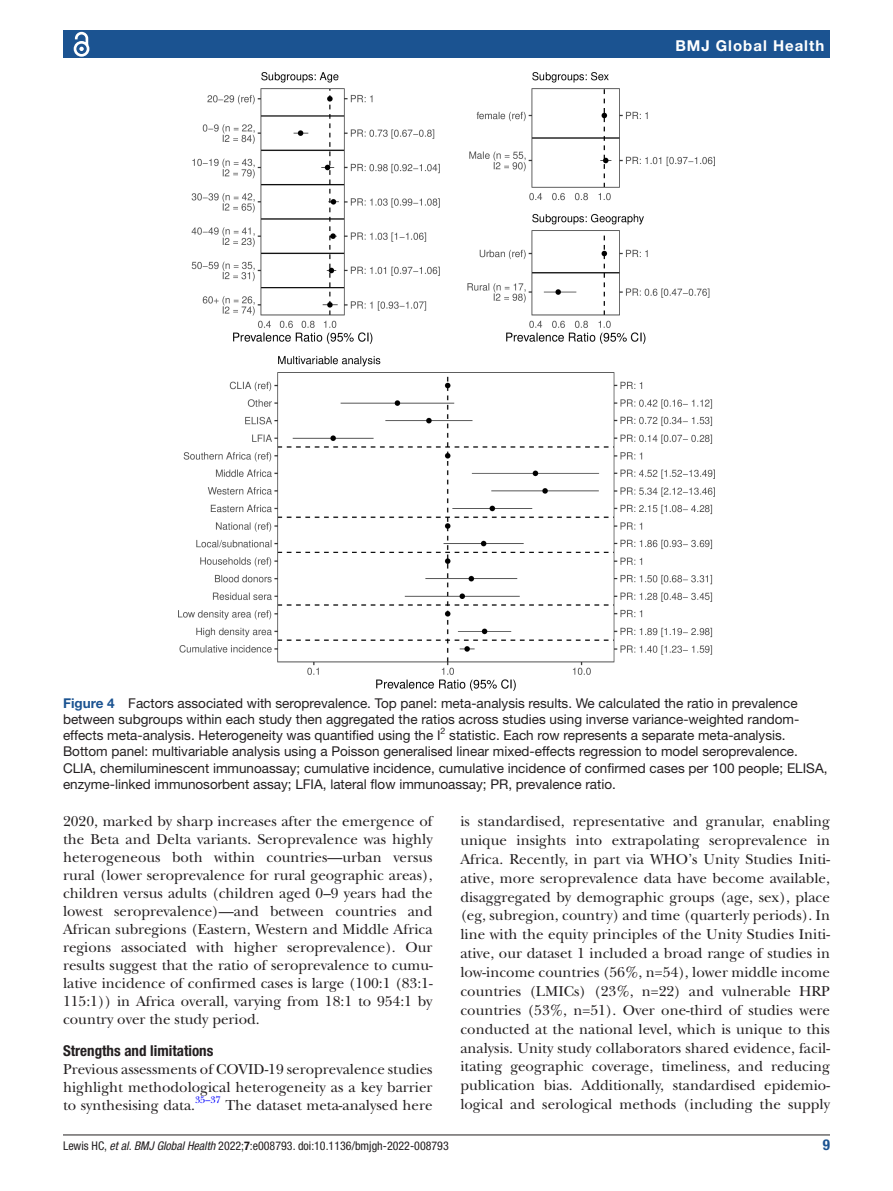
<style>
.page{position:relative;width:893px;height:1191px;background:#fff}
.page>*{position:absolute;margin:0;border:0;box-sizing:border-box;transform-origin:0 0}
.t1{font:15px/18.9px "New Baskerville";color:#231f20;text-align:justify}
.t2{font:700 condensed 15px "Helvetica Neue LT Std";color:#231f20}
.t3{font:700 15px "Helvetica Neue LT Std";letter-spacing:.065em;color:#fff}
.t4{font:700 condensed 15px "Helvetica Neue LT Std";color:#1b5391}
.t5{font:13.5px/16.2px "Helvetica Neue LT Std";color:#231f20}
.t6{font:condensed 12px "Helvetica Neue LT Std";color:#231f20}
.t7{font:9.9px "New Baskerville";color:#00f}
.s1{font-weight:700;color:#1b5391}
.s2{font-style:italic}
.s3{font-weight:700}
</style>
<div class="page">
<hr style="left:63px;top:1134px;width:767px;height:1px;background:#231f20">
<div style="left:63px;top:31px;width:767px;height:27px;background:#1b5391"></div>
<svg style="left:73px;top:31px;width:17px;height:26px"></svg>
<img style="left:178px;top:73px;width:537px;height:617px">
<p class="t3" style="left:675px;top:36px;width:150px">BMJ Global Health</p>
<p class="t5" style="left:63px;top:694px;width:766px"><span class="s1">Figure 4</span> Factors associated with seroprevalence. Top panel: meta-analysis results. We calculated the ratio in prevalence between subgroups within each study then aggregated the ratios across studies using inverse variance-weighted random&shy;effects meta-analysis. Heterogeneity was quantified using the I<sup>2</sup> statistic. Each row represents a separate meta-analysis.<br>Bottom panel: multivariable analysis using a Poisson generalised linear mixed-effects regression to model seroprevalence.<br>CLIA, chemiluminescent immunoassay; cumulative incidence, cumulative incidence of confirmed cases per 100 people; ELISA, enzyme-linked immunosorbent assay; LFIA, lateral flow immunoassay; PR, prevalence ratio.</p>
<p class="t1" style="left:63px;top:812px;width:371px;line-height:18px">2020, marked by sharp increases after the emergence of the Beta and Delta variants. Seroprevalence was highly heterogeneous both within countries—urban versus rural (lower seroprevalence for rural geographic areas), children versus adults (children aged 0–9 years had the lowest seroprevalence)—and between countries and African subregions (Eastern, Western and Middle Africa regions associated with higher seroprevalence). Our results suggest that the ratio of seroprevalence to cumu&shy;lative incidence of confirmed cases is large (100:1 (83:1- 115:1)) in Africa overall, varying from 18:1 to 954:1 by country over the study period.</p>
<p class="t2" style="left:63px;top:1041px;width:152px">Strengths and limitations</p>
<p class="t1" style="left:63px;top:1059px;width:371px;line-height:18px">Previous assessments of COVID-19 seroprevalence studies highlight methodological heterogeneity as a key barrier to synthesising data.</p>
<p class="t7" style="left:195px;top:1093px;width:27px">35–37</p>
<p class="t1" style="left:225px;top:1095px;width:209px">The dataset meta-analysed here</p>
<p class="t1" style="left:460px;top:811px;width:371px">is standardised, representative and granular, enabling unique insights into extrapolating seroprevalence in Africa. Recently, in part via WHO’s Unity Studies Initi&shy;ative, more seroprevalence data have become available, disaggregated by demographic groups (age, sex), place (eg, subregion, country) and time (quarterly periods). In line with the equity principles of the Unity Studies Initi&shy;ative, our dataset 1 included a broad range of studies in low-income countries (56%, n=54), lower middle income countries (LMICs) (23%, n=22) and vulnerable HRP countries (53%, n=51). Over one-third of studies were conducted at the national level, which is unique to this analysis. Unity study collaborators shared evidence, facil&shy;itating geographic coverage, timeliness, and reducing publication bias. Additionally, standardised epidemio&shy;logical and serological methods (including the supply</p>
<p class="t6" style="left:63px;top:1138px;width:387px">Lewis HC, <span class="s2">et al</span>. <span class="s2">BMJ Global Health</span> 2022;<span class="s3">7</span>:e008793. doi:10.1136/bmjgh-2022-008793</p>
<p class="t4" style="left:823px;top:1135px;width:9px">9</p>
</div>
